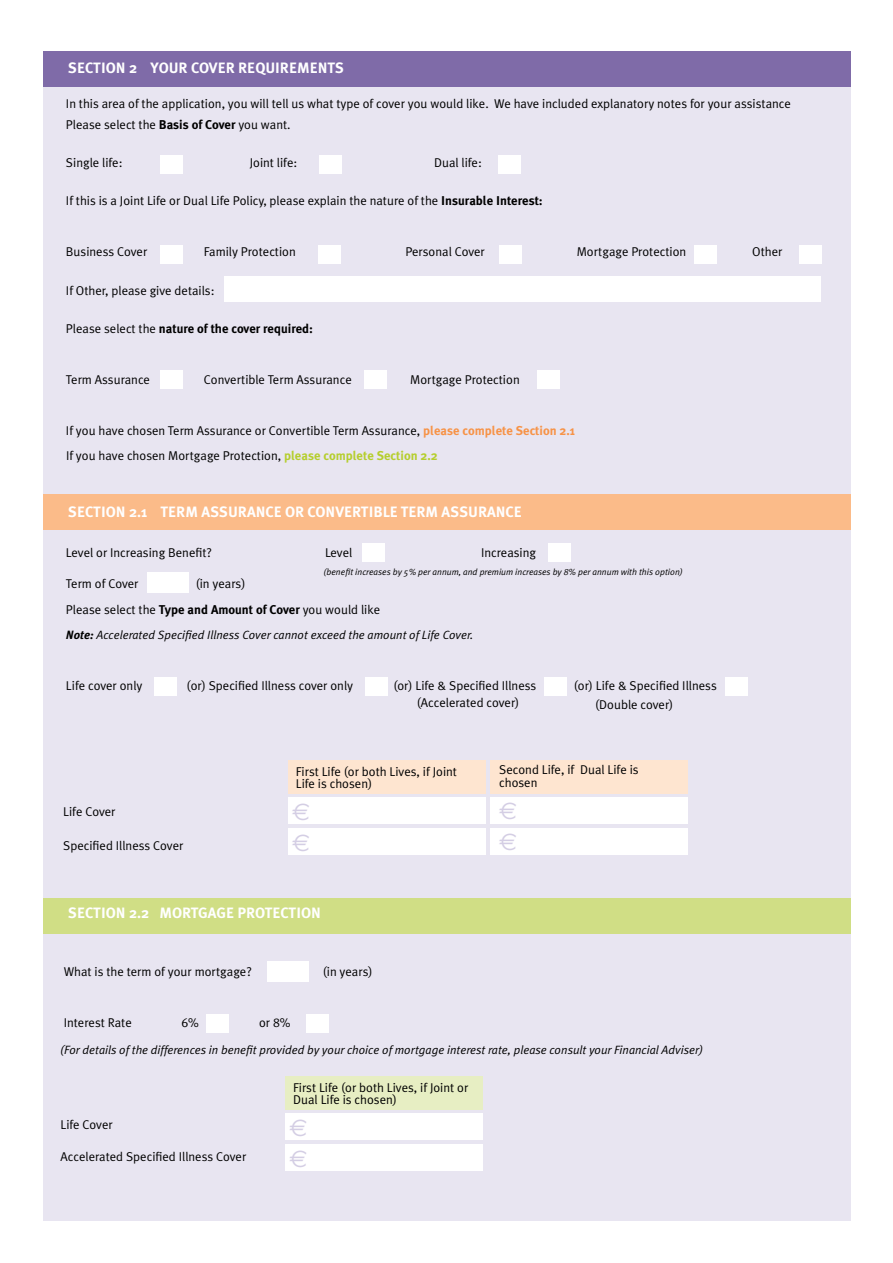
<style>
.page{position:relative;width:893px;height:1263px;background:#fff}
.page>*{position:absolute;margin:0;border:0;box-sizing:border-box;transform-origin:0 0}
.t1{font:24px/30.9px "Euro Sans";color:#d4cee4}
.t2{font:700 15px "Meta Plus";color:#fff}
.t3{font:12.75px/12.8px "Meta Plus Normal";color:#000}
.t4{font:700 12.75px "Meta Plus";color:#000}
.t5{font:italic 12px "Meta Plus Normal";color:#000}
.t6{font:italic 9px "Meta Plus Normal";color:#000}
.s1{font-family:"Meta Plus";font-weight:700}
.s2{font-family:"Meta Plus Normal";font-weight:400}
.s3{font-family:"Meta Plus";font-weight:700;color:#f79347}
.s4{font-family:"Meta Plus";font-weight:700;color:#b5ce2e}
</style>
<div class="page">
<div style="left:43px;top:54px;width:807px;height:1166px;background:#e8e5f1"></div>
<div style="left:43px;top:51px;width:807px;height:35px;background:#7f6ba8"></div>
<div style="left:161px;top:155px;width:22px;height:18px;background:#fff"></div>
<div style="left:320px;top:155px;width:22px;height:18px;background:#fff"></div>
<div style="left:499px;top:155px;width:22px;height:18px;background:#fff"></div>
<div style="left:160px;top:245px;width:22px;height:18px;background:#fff"></div>
<div style="left:318px;top:245px;width:22px;height:18px;background:#fff"></div>
<div style="left:500px;top:245px;width:22px;height:18px;background:#fff"></div>
<div style="left:161px;top:370px;width:22px;height:18px;background:#fff"></div>
<div style="left:364px;top:370px;width:22px;height:18px;background:#fff"></div>
<div style="left:537px;top:370px;width:22px;height:18px;background:#fff"></div>
<div style="left:694px;top:245px;width:22px;height:18px;background:#fff"></div>
<div style="left:799px;top:245px;width:22px;height:18px;background:#fff"></div>
<div style="left:225px;top:276px;width:596px;height:26px;background:#fff"></div>
<div style="left:43px;top:495px;width:807px;height:35px;background:#fbbb89"></div>
<div style="left:362px;top:543px;width:22px;height:18px;background:#fff"></div>
<div style="left:548px;top:543px;width:22px;height:18px;background:#fff"></div>
<div style="left:147px;top:572px;width:42px;height:21px;background:#fff"></div>
<div style="left:155px;top:677px;width:22px;height:18px;background:#fff"></div>
<div style="left:365px;top:677px;width:22px;height:18px;background:#fff"></div>
<div style="left:544px;top:677px;width:23px;height:18px;background:#fff"></div>
<div style="left:725px;top:677px;width:23px;height:18px;background:#fff"></div>
<div style="left:43px;top:898px;width:807px;height:35px;background:#d0de85"></div>
<div style="left:491px;top:760px;width:197px;height:34px;background:#fee5d0"></div>
<div style="left:288px;top:760px;width:197px;height:34px;background:#fee5d0"></div>
<div style="left:288px;top:797px;width:197px;height:27px;background:#fff"></div>
<div style="left:288px;top:828px;width:197px;height:27px;background:#fff"></div>
<div style="left:491px;top:797px;width:197px;height:27px;background:#fff"></div>
<div style="left:491px;top:828px;width:197px;height:27px;background:#fff"></div>
<div style="left:206px;top:1014px;width:22px;height:18px;background:#fff"></div>
<div style="left:307px;top:1014px;width:22px;height:18px;background:#fff"></div>
<div style="left:268px;top:961px;width:41px;height:21px;background:#fff"></div>
<div style="left:286px;top:1076px;width:197px;height:33px;background:#e7eec3"></div>
<div style="left:286px;top:1113px;width:197px;height:27px;background:#fff"></div>
<div style="left:286px;top:1144px;width:197px;height:26px;background:#fff"></div>
<p class="t2" style="left:68px;top:59px;width:277px">SECTION 2 YOUR COVER REQUIREMENTS</p>
<p class="t3" style="left:66px;top:93px;width:726px;line-height:21px">I n this area of the application, you will tell us what type of cover you would like. We have included explanatory notes for your assistance<br>Please select the <span class="s1">Basis of Cover</span> you want.</p>
<p class="t3" style="left:66px;top:156px;width:58px">Single life:</p>
<p class="t3" style="left:250px;top:156px;width:49px">Joint life:</p>
<p class="t3" style="left:434px;top:156px;width:49px">Dual life:</p>
<p class="t3" style="left:66px;top:194px;width:478px">I f this is a Joint Life or Dual Life Policy, please explain the nature of the <span class="s1">Insurable Interest:</span></p>
<p class="t3" style="left:66px;top:245px;width:83px">Business Cover</p>
<p class="t3" style="left:204px;top:245px;width:94px">Family Protection</p>
<p class="t3" style="left:405px;top:245px;width:81px">Personal Cover</p>
<p class="t3" style="left:577px;top:245px;width:111px">Mortgage Protection</p>
<p class="t3" style="left:752px;top:245px;width:32px">Other</p>
<p class="t3" style="left:66px;top:284px;width:150px">I f Other, please give details:</p>
<p class="t4" style="left:66px;top:321px;width:249px"><span class="s2">Please select the</span> nature of the cover required:</p>
<p class="t3" style="left:66px;top:373px;width:86px">Term Assurance</p>
<p class="t3" style="left:204px;top:373px;width:150px">Convertible Term Assurance</p>
<p class="t3" style="left:410px;top:373px;width:111px">Mortgage Protection</p>
<p class="t3" style="left:66px;top:417px;width:511px;line-height:25.5px">I f you have chosen Term Assurance or Convertible Term Assurance, <span class="s3">please complete Section 2.1<br></span>I f you have chosen Mortgage Protection, <span class="s4">please complete Section 2.2</span></p>
<p class="t2" style="left:68px;top:503px;width:111px">SECTION 2.1 Term</p>
<p class="t2" style="left:201px;top:503px;width:19px">Assurance</p>
<p class="t2" style="left:285px;top:503px;width:40px">or Convertible</p>
<p class="t2" style="left:401px;top:503px;width:18px">Term</p>
<p class="t2" style="left:442px;top:503px;width:19px">Assurance</p>
<p class="t3" style="left:66px;top:546px;width:159px">Level or I ncreasing Benefit? L</p>
<p class="t3" style="left:330px;top:546px;width:56px">evel I</p>
<p class="t3" style="left:484px;top:546px;width:53px">ncreasing</p>
<p class="t3" style="left:66px;top:577px;width:74px">Term of Cover</p>
<p class="t6" style="left:323px;top:567px;width:361px">(benefit increases by 5% per annum, and premium increases by 8% per annum with this option)</p>
<p class="t3" style="left:66px;top:571px;width:316px;line-height:25.5px;text-align:center">(in years)<br>Please select the <span class="s1">Type and Amount of Cover</span> you would like</p>
<p class="t5" style="left:66px;top:628px;width:409px"><span class="s1">Note:</span> Accelerated Specified Illness Cover cannot exceed the amount of Life Cover.</p>
<p class="t3" style="left:66px;top:679px;width:78px">Life cover only</p>
<p class="t3" style="left:187px;top:679px;width:168px">(or) Specified I llness cover only</p>
<p class="t3" style="left:393px;top:679px;width:145px">(or) Life &amp; Specified I llness</p>
<p class="t3" style="left:574px;top:679px;width:145px">(or) Life &amp; Specified I llness</p>
<p class="t3" style="left:63px;top:805px;width:54px">Life Cover</p>
<p class="t3" style="left:63px;top:839px;width:122px">Specified I llness Cover</p>
<p class="t3" style="left:417px;top:696px;width:104px">(Accelerated cover)</p>
<p class="t3" style="left:595px;top:698px;width:80px">(Double cover)</p>
<p class="t3" style="left:296px;top:765px;width:163px">First Life (or both Lives, if Joint<br>Life is chosen)</p>
<p class="t3" style="left:499px;top:763px;width:141px">Second Life, if Dual Life is chosen</p>
<h1 class="t1" style="left:292px;top:796px;width:19px">S<br>S</h1>
<h1 class="t1" style="left:499px;top:795px;width:19px">S<br>S</h1>
<p class="t2" style="left:68px;top:904px;width:187px">SECTION 2.2 Mortgage Protection</p>
<p class="t3" style="left:64px;top:965px;width:190px">What is the term of your mortgage?</p>
<p class="t3" style="left:323px;top:965px;width:51px">(in years)</p>
<p class="t3" style="left:64px;top:1016px;width:70px">I nterest Rate</p>
<p class="t3" style="left:181px;top:1016px;width:19px">6%</p>
<p class="t3" style="left:259px;top:1016px;width:33px">or 8%</p>
<p class="t5" style="left:60px;top:1043px;width:645px">(For details of the differences in benefit provided by your choice of mortgage interest rate, please consult your Financial Adviser)</p>
<p class="t3" style="left:61px;top:1118px;width:54px">Life Cover</p>
<p class="t3" style="left:61px;top:1150px;width:187px">Accelerated Specified I llness Cover</p>
<p class="t3" style="left:293px;top:1080px;width:177px">First Life (or both Lives, if Joint or<br>Dual Life is chosen)</p>
<h1 class="t1" style="left:289px;top:1112px;width:19px">S<br>S</h1>
</div>
